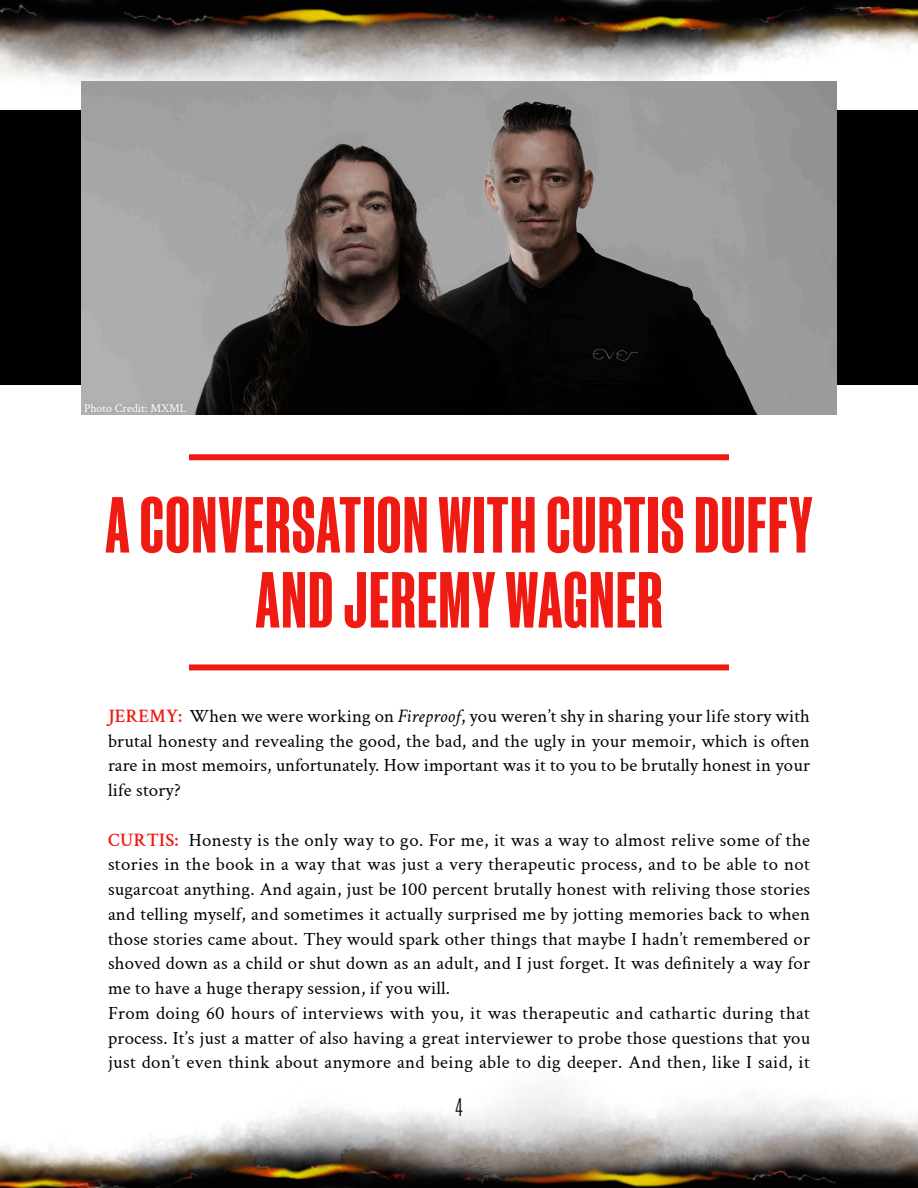
<style>
.page{position:relative;width:918px;height:1188px;background:#fff}
.page>*{position:absolute;margin:0;border:0;box-sizing:border-box;transform-origin:0 0}
.t1{font:700 75px/75px "Manuka";letter-spacing:.02em;color:#ef1b13;text-align:center}
.t2{font:24px "Manuka";color:#000}
.t3{font:18.75px/24.8px "Crimson Text";letter-spacing:.01em;color:#000;text-align:justify}
.t4{font:12px "Crimson Text";color:#fff}
.s1{font-weight:600;color:#ef1b13}
.s2{font-style:italic}
</style>
<div class="page">
<img style="left:0;top:0;width:918px;height:111px">
<img style="left:0;top:1089px;width:918px;height:99px">
<div style="left:0;top:111px;width:918px;height:274px;background:#010101"></div>
<img style="left:81px;top:81px;width:756px;height:334px">
<div style="left:79px;top:398px;width:112px;height:20px;background:#000;opacity:.1"></div>
<div style="left:189px;top:664px;width:540px;height:6px;background:#ef1b13"></div>
<div style="left:189px;top:454px;width:540px;height:6px;background:#ef1b13"></div>
<p class="t4" style="left:84px;top:400px;width:104px">Photo Credit: MXML</p>
<p class="t1" style="left:105px;top:486px;width:709px">A CONVERSATION WITH CURTIS DUFFY<br>AND JEREMY WAGNER</p>
<p class="t3" style="left:108px;top:703px;width:704px"><span class="s1">JEREMY:</span> When we were working on <span class="s2">Fireproof</span>, you weren’t shy in sharing your life story with brutal honesty and revealing the good, the bad, and the ugly in your memoir, which is often rare in most memoirs, unfortunately. How important was it to you to be brutally honest in your life story?</p>
<p class="t3" style="left:108px;top:827px;width:704px"><span class="s1">CURTIS:</span> Honesty is the only way to go. For me, it was a way to almost relive some of the stories in the book in a way that was just a very therapeutic process, and to be able to not sugarcoat anything. And again, just be 100 percent brutally honest with reliving those stories and telling myself, and sometimes it actually surprised me by jotting memories back to when those stories came about. They would spark other things that maybe I hadn’t remembered or shoved down as a child or shut down as an adult, and I just forget. It was definitely a way for me to have a huge therapy session, if you will.</p>
<p class="t3" style="left:108px;top:1000px;width:704px">From doing 60 hours of interviews with you, it was therapeutic and cathartic during that process. It’s just a matter of also having a great interviewer to probe those questions that you just don’t even think about anymore and being able to dig deeper. And then, like I said, it</p>
<p class="t2" style="left:455px;top:1096px;width:9px">4</p>
</div>
